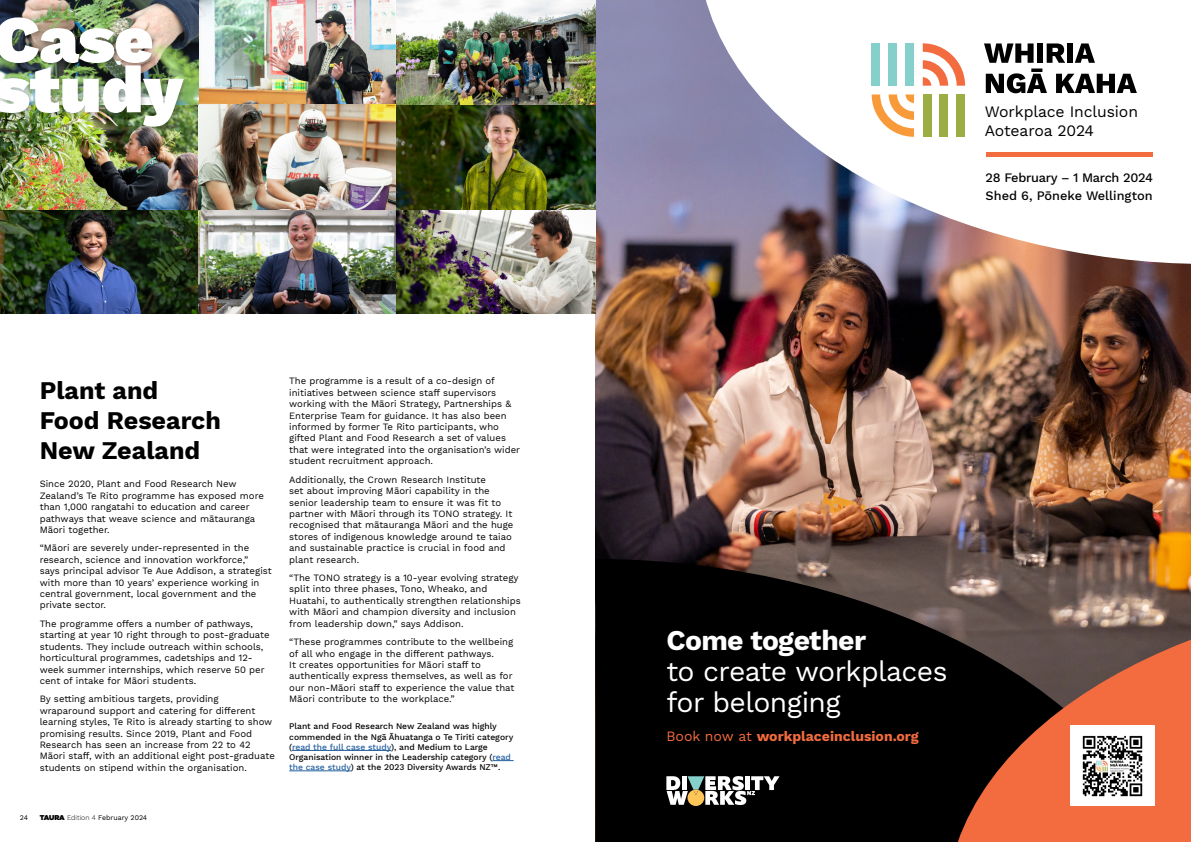
<style>
.page{position:relative;width:1191px;height:842px;background:#fff}
.page>*{position:absolute;margin:0;border:0;box-sizing:border-box;transform-origin:0 0}
.t1{font:900 67px/50px "Work Sans";color:#fff}
.t2{font:28.1px/30.8px "Work Sans";letter-spacing:-.02em;color:#fff}
.t3{font:700 28.1px "Work Sans";letter-spacing:-.02em;color:#fff}
.t4{font:700 25px/30px "Work Sans";color:#000}
.t5{font:15.7px/19.2px "Work Sans";letter-spacing:-.01em;color:#000}
.t6{font:700 14px "Work Sans";color:#f36c3f}
.t7{font:500 12.7px/17.4px "Work Sans";letter-spacing:-.02em;color:#000}
.t8{font:9.5px/11.4px "Work Sans";color:#000}
.t9{font:500 8.5px/10.2px "Work Sans";color:#000}
.t10{font:7px "Work Sans";color:#000}
.s1{color:#215e9e}
.s2{font-family:"Gotham";font-weight:900}
.s3{font-weight:300}
.s4{font-weight:400}
</style>
<div class="page">
<img style="left:595px;top:0;width:596px;height:592px">
<svg style="left:595px;top:559px;width:585px;height:283px;background:#120f0c"></svg>
<svg style="left:666px;top:776px;width:113px;height:30px"></svg>
<svg style="left:697px;top:0;width:494px;height:264px"></svg>
<div style="left:871px;top:43px;width:9px;height:43px;background:#86d0cc"></div>
<div style="left:905px;top:43px;width:9px;height:43px;background:#86d0cc"></div>
<div style="left:888px;top:43px;width:9px;height:43px;background:#86d0cc"></div>
<svg style="left:871px;top:94px;width:43px;height:43px"></svg>
<div style="left:956px;top:94px;width:9px;height:43px;background:#9cad43"></div>
<div style="left:922px;top:94px;width:9px;height:43px;background:#9cad43"></div>
<div style="left:939px;top:94px;width:9px;height:43px;background:#9cad43"></div>
<svg style="left:922px;top:43px;width:43px;height:43px"></svg>
<svg style="left:984px;top:43px;width:152px;height:50px"></svg>
<hr style="left:985px;top:153px;width:167px;height:4px;background:#f36c3f">
<svg style="left:944px;top:592px;width:247px;height:250px;background:#8a4c38"></svg>
<div style="left:1070px;top:726px;width:85px;height:80px;background:#fff"></div>
<img style="left:1082px;top:735px;width:61px;height:62px">
<img style="left:199px;top:0;width:198px;height:104px">
<img style="left:0;top:0;width:199px;height:313px">
<img style="left:199px;top:104px;width:396px;height:209px">
<img style="left:397px;top:0;width:198px;height:105px">
<div style="left:0;top:14px;width:191px;height:120px;background:#000;opacity:.27"></div>
<hr style="left:292px;top:750px;width:99px;height:1px;background:#215e9e">
<svg style="left:492px;top:760px;width:21px;height:1px"></svg>
<hr style="left:289px;top:771px;width:62px;height:1px;background:#215e9e">
<h1 class="t1" style="left:-6px;top:18px;width:191px">Case study</h1>
<h3 class="t4" style="left:40px;top:377px;width:183px">Plant and<br>Food Research<br>New Zealand</h3>
<p class="t8" style="left:40px;top:479px;width:226px">Since 2020, Plant and Food Research New Zealand’s Te Rito programme has exposed more than 1,000 rangatahi to education and career pathways that weave science and mātauranga Māori together.</p>
<p class="t8" style="left:40px;top:543px;width:234px">“Māori are severely under-represented in the research, science and innovation workforce,”<br>says principal advisor Te Aue Addison, a strategist with more than 10 years’ experience working in central government, local government and the private sector.</p>
<p class="t8" style="left:40px;top:618px;width:231px">The programme offers a number of pathways, starting at year 10 right through to post-graduate students. They include outreach within schools, horticultural programmes, cadetships and 12- week summer internships, which reserve 50 per cent of intake for Māori students.</p>
<p class="t8" style="left:40px;top:694px;width:237px">By setting ambitious targets, providing wraparound support and catering for different learning styles, Te Rito is already starting to show promising results. Since 2019, Plant and Food Research has seen an increase from 22 to 42<br>Māori staff, with an additional eight post-graduate students on stipend within the organisation.</p>
<p class="t8" style="left:289px;top:376px;width:232px">The programme is a result of a co-design of initiatives between science staff supervisors working with the Māori Strategy, Partnerships &amp; Enterprise Team for guidance. It has also been informed by former Te Rito participants, who gifted Plant and Food Research a set of values that were integrated into the organisation’s wider student recruitment approach.</p>
<p class="t8" style="left:289px;top:474px;width:226px">Additionally, the Crown Research Institute<br>set about improving Māori capability in the senior leadership team to ensure it was fit to partner with Māori through its TONO strategy. It recognised that mātauranga Māori and the huge stores of indigenous knowledge around te taiao and sustainable practice is crucial in food and plant research.</p>
<p class="t8" style="left:289px;top:572px;width:233px">“The TONO strategy is a 10-year evolving strategy split into three phases, Tono, Wheako, and Huatahi, to authentically strengthen relationships with Māori and champion diversity and inclusion from leadership down,” says Addison.</p>
<p class="t8" style="left:289px;top:637px;width:227px">“These programmes contribute to the wellbeing of all who engage in the different pathways.<br>It creates opportunities for Māori staff to authentically express themselves, as well as for our non-Māori staff to experience the value that Māori contribute to the workplace.”</p>
<p class="t9" style="left:289px;top:722px;width:225px">Plant and Food Research New Zealand was highly commended in the Ngā Āhuatanga o Te Tiriti category (<span class="s1">read the full case study</span>), and Medium to Large Organisation winner in the Leadership category (<span class="s1">read the case study</span>) at the 2023 Diversity Awards NZ™.</p>
<p class="t10" style="left:20px;top:813px;width:10px">24</p>
<p class="t10" style="left:40px;top:813px;width:109px"><span class="s2">TAURA</span> <span class="s3">Edition 4</span> February 2024</p>
<h3 class="t5" style="left:984px;top:103px;width:155px">Workplace Inclusion<br>Aotearoa 2024</h3>
<h3 class="t7" style="left:985px;top:170px;width:169px">28 February – 1 March 2024<br>Shed 6, Pōneke Wellington</h3>
<h2 class="t3" style="left:666px;top:624px;width:201px">Come together</h2>
<h2 class="t2" style="left:666px;top:657px;width:283px">to create workplaces for belonging</h2>
<h3 class="t6" style="left:666px;top:728px;width:254px"><span class="s4">Book now at</span> workplaceinclusion.org</h3>
</div>
